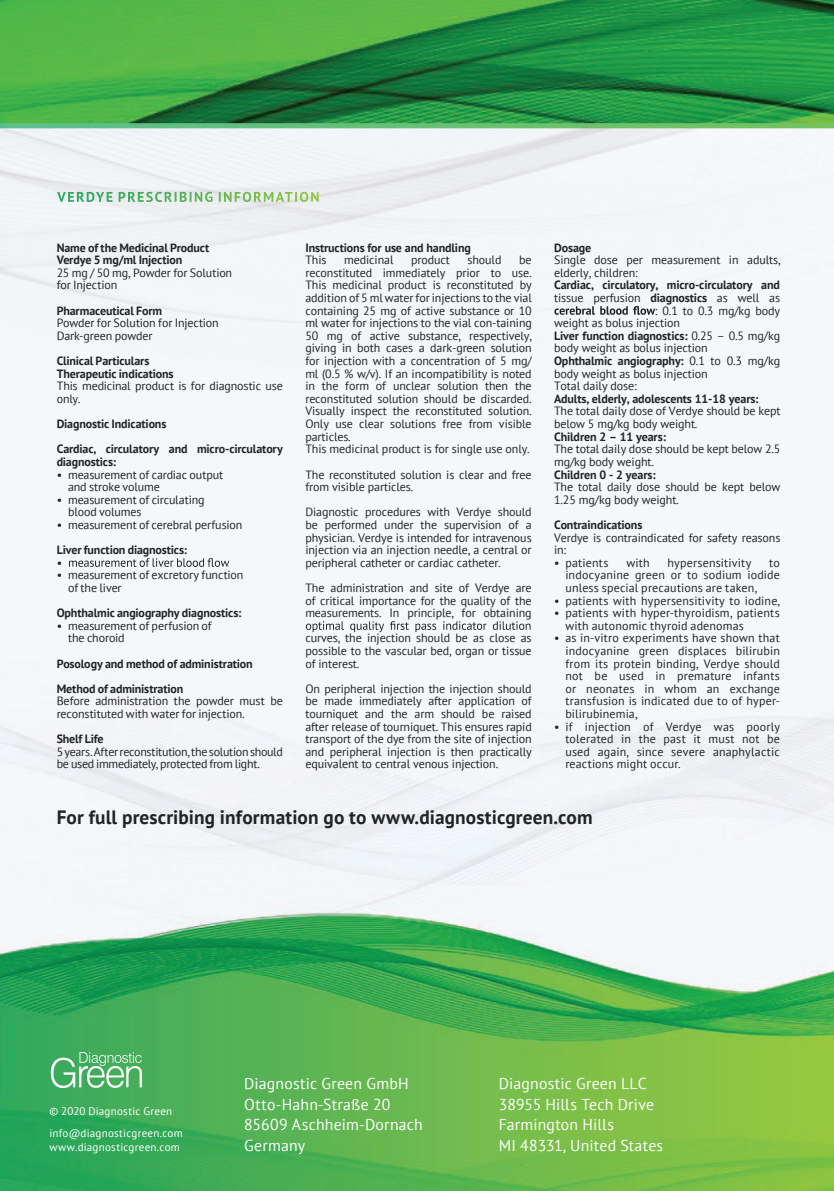
<style>
.page{position:relative;width:834px;height:1191px;background:#fff}
.page>*{position:absolute;margin:0;border:0;box-sizing:border-box;transform-origin:0 0}
.t1{font:700 19.4px "PT Sans";letter-spacing:.005em;color:#202423}
.t2{font:15.8px/20.4px "PT Sans";letter-spacing:.015em;color:#fff}
.t3{font:12px/12.6px "PT Sans";letter-spacing:-.01em;color:#202423}
.t4{font:700 12px/12.6px "PT Sans";letter-spacing:-.01em;color:#202423}
.t5{font:12px/12.6px "PT Sans";letter-spacing:.015em;color:#202423}
.t6{font:12px "PT Sans";letter-spacing:.02em;color:#202423}
.t7{font:11px/22px "PT Sans";letter-spacing:.025em;color:#fff}
.s1{font-weight:700}
.s2{font-weight:400}
</style>
<div class="page">
<img style="left:0;top:0;width:833px;height:1191px">
<svg style="left:51px;top:1052px;width:91px;height:36px;background:#73c186"></svg>
<svg style="left:69px;top:558px;width:160px;height:9px"></svg>
<svg style="left:306px;top:621px;width:224px;height:11px"></svg>
<svg style="left:554px;top:306px;width:101px;height:9px"></svg>
<svg style="left:146px;top:192px;width:162px;height:10px;background:#b5d5ad"></svg>
<svg style="left:57px;top:217px;width:728px;height:1px"></svg>
<hr style="left:57px;top:853px;width:728px;height:1px;background:#f3f5f8">
<p class="t4" style="left:305px;top:241px;width:167px">Instructions for use and handling</p>
<p class="t3" style="left:305px;top:253px;width:23px">This</p>
<p class="t3" style="left:344px;top:253px;width:51px">medicinal</p>
<p class="t3" style="left:411px;top:253px;width:40px">product</p>
<p class="t3" style="left:467px;top:253px;width:35px">should</p>
<p class="t4" style="left:57px;top:241px;width:154px">Name of the Medicinal Product<br>Verdye 5 mg/ml Injection</p>
<p class="t3" style="left:57px;top:266px;width:177px">25 mg / 50 mg, Powder for Solution for Injection</p>
<p class="t4" style="left:57px;top:304px;width:107px">Pharmaceutical Form</p>
<p class="t3" style="left:57px;top:316px;width:164px">Powder for Solution for Injection<br>Dark-green powder</p>
<p class="t4" style="left:57px;top:354px;width:118px">Clinical Particulars<br>Therapeutic indications</p>
<p class="t3" style="left:57px;top:379px;width:228px">This medicinal product is for diagnostic use only.</p>
<p class="t4" style="left:57px;top:411px;width:228px;line-height:25.2px">Diagnostic Indications<br>Cardiac, circulatory and micro-circulatory</p>
<p class="t4" style="left:57px;top:455px;width:61px">diagnostics:</p>
<p class="t3" style="left:68px;top:468px;width:157px;text-indent:-11px">• measurement of cardiac output and stroke volume</p>
<p class="t3" style="left:68px;top:493px;width:138px;text-indent:-11px">• measurement of circulating blood volumes</p>
<p class="t3" style="left:57px;top:518px;width:187px">• measurement of cerebral perfusion</p>
<p class="t4" style="left:57px;top:543px;width:132px">Liver function diagnostics:</p>
<p class="t3" style="left:57px;top:556px;width:7px">•</p>
<p class="t3" style="left:68px;top:568px;width:177px;text-indent:-11px">• measurement of excretory function of the liver</p>
<p class="t4" style="left:57px;top:606px;width:186px">Ophthalmic angiography diagnostics:</p>
<p class="t3" style="left:68px;top:619px;width:145px;text-indent:-11px">• measurement of perfusion of the choroid</p>
<p class="t4" style="left:57px;top:650px;width:197px;line-height:25.2px">Posology and method of administration<br>Method of administration</p>
<p class="t3" style="left:57px;top:694px;width:228px">Before administration the powder must be reconstituted with water for injection.</p>
<p class="t4" style="left:57px;top:732px;width:48px">Shelf Life</p>
<p class="t3" style="left:57px;top:745px;width:228px">5years.Afterreconstitution,thesolutionshould be used immediately, protected from light.</p>
<p class="t4" style="left:554px;top:241px;width:39px">Dosage</p>
<p class="t3" style="left:554px;top:253px;width:228px">Single dose per measurement in adults, elderly, children:</p>
<p class="t4" style="left:554px;top:279px;width:227px">Cardiac, circulatory, micro-circulatory and</p>
<p class="t3" style="left:554px;top:291px;width:227px">tissue perfusion <span class="s1">diagnostics</span> as well as</p>
<p class="t3" style="left:654px;top:304px;width:127px">: 0.1 to 0.3 mg/kg body</p>
<p class="t3" style="left:554px;top:316px;width:127px">weight as bolus injection</p>
<p class="t4" style="left:554px;top:329px;width:227px">Liver function diagnostics: <span class="s2">0.25 – 0.5 mg/kg</span></p>
<p class="t3" style="left:554px;top:342px;width:155px">body weight as bolus injection</p>
<p class="t4" style="left:554px;top:354px;width:227px">Ophthalmic angiography: <span class="s2">0.1 to 0.3 mg/kg</span></p>
<p class="t3" style="left:554px;top:367px;width:155px">body weight as bolus injection</p>
<p class="t3" style="left:554px;top:379px;width:84px">Total daily dose:</p>
<p class="t4" style="left:554px;top:392px;width:206px">Adults, elderly, adolescents 11-18 years:</p>
<p class="t3" style="left:554px;top:405px;width:228px">The total daily dose of Verdye should be kept below 5 mg/kg body weight.</p>
<p class="t4" style="left:554px;top:430px;width:113px">Children 2 – 11 years:</p>
<p class="t3" style="left:554px;top:442px;width:228px">The total daily dose should be kept below 2.5 mg/kg body weight.</p>
<p class="t4" style="left:554px;top:468px;width:103px">Children 0 - 2 years:</p>
<p class="t3" style="left:554px;top:480px;width:228px">The total daily dose should be kept below<br>1.25 mg/kg body weight.</p>
<p class="t4" style="left:554px;top:518px;width:90px">Contraindications</p>
<p class="t3" style="left:554px;top:531px;width:228px">Verdye is contraindicated for safety reasons in:</p>
<p class="t6" style="left:554px;top:555px;width:56px">• patients</p>
<p class="t3" style="left:626px;top:556px;width:25px">with</p>
<p class="t5" style="left:667px;top:556px;width:85px">hypersensitivity</p>
<p class="t3" style="left:305px;top:253px;width:228px;text-indent:214px">be reconstituted immediately prior to use.<br>This medicinal product is reconstituted by addition of 5 ml water for injections to the vial containing 25 mg of active substance or 10 ml water for injections to the vial con-taining 50 mg of active substance, respectively, giving in both cases a dark-green solution for injection with a concentration of 5 mg/ ml (0.5 % w/v). If an incompatibility is noted in the form of unclear solution then the reconstituted solution should be discarded.<br>Visually inspect the reconstituted solution.<br>Only use clear solutions free from visible particles.<br>This medicinal product is for single use only.</p>
<p class="t3" style="left:305px;top:468px;width:228px">The reconstituted solution is clear and free from visible particles.</p>
<p class="t3" style="left:305px;top:505px;width:228px;text-align:justify">Diagnostic procedures with Verdye should be performed under the supervision of a physician. Verdye is intended for intravenous injection via an injection needle, a central or peripheral catheter or cardiac catheter.</p>
<p class="t3" style="left:305px;top:581px;width:228px;text-align:justify">The administration and site of Verdye are of critical importance for the quality of the measurements. In principle, for obtaining</p>
<p class="t3" style="left:305px;top:631px;width:228px;text-align:justify">curves, the injection should be as close as possible to the vascular bed, organ or tissue of interest.</p>
<p class="t3" style="left:305px;top:682px;width:228px;text-align:justify">On peripheral injection the injection should be made immediately after application of tourniquet and the arm should be raised after release of tourniquet. This ensures rapid transport of the dye from the site of injection and peripheral injection is then practically equivalent to central venous injection.</p>
<p class="t3" style="left:565px;top:556px;width:216px;text-align:justify;text-indent:204px">to indocyanine green or to sodium iodide unless special precautions are taken,</p>
<p class="t5" style="left:554px;top:594px;width:227px">• patients with hypersensitivity to iodine,</p>
<p class="t5" style="left:565px;top:606px;width:216px;text-indent:-11px">• patients with hyper-thyroidism, patients with autonomic thyroid adenomas</p>
<p class="t3" style="left:565px;top:631px;width:216px;text-align:justify;text-indent:-11px">• as in-vitro experiments have shown that indocyanine green displaces bilirubin from its protein binding, Verdye should not be used in premature infants or neonates in whom an exchange transfusion is indicated due to of hyper&shy;bilirubinemia,</p>
<p class="t3" style="left:565px;top:720px;width:216px;text-align:justify;text-indent:-11px">• if injection of Verdye was poorly tolerated in the past it must not be used again, since severe anaphylactic reactions might occur.</p>
<h1 class="t1" style="left:57px;top:804px;width:537px">For full prescribing information go to www.diagnosticgreen.com</h1>
<p class="t7" style="left:49px;top:1099px;width:135px">© 2020 Diagnostic Green info@diagnosticgreen.com</p>
<p class="t7" style="left:49px;top:1135px;width:132px">www.diagnosticgreen.com</p>
<h2 class="t2" style="left:244px;top:1073px;width:180px">Diagnostic Green GmbH<br>Otto-Hahn-Straße 20<br>85609 Aschheim-Dornach<br>Germany</h2>
<h2 class="t2" style="left:498px;top:1073px;width:166px">Diagnostic Green LLC<br>38955 Hills Tech Drive<br>Farmington Hills<br>MI 48331, United States</h2>
</div>
